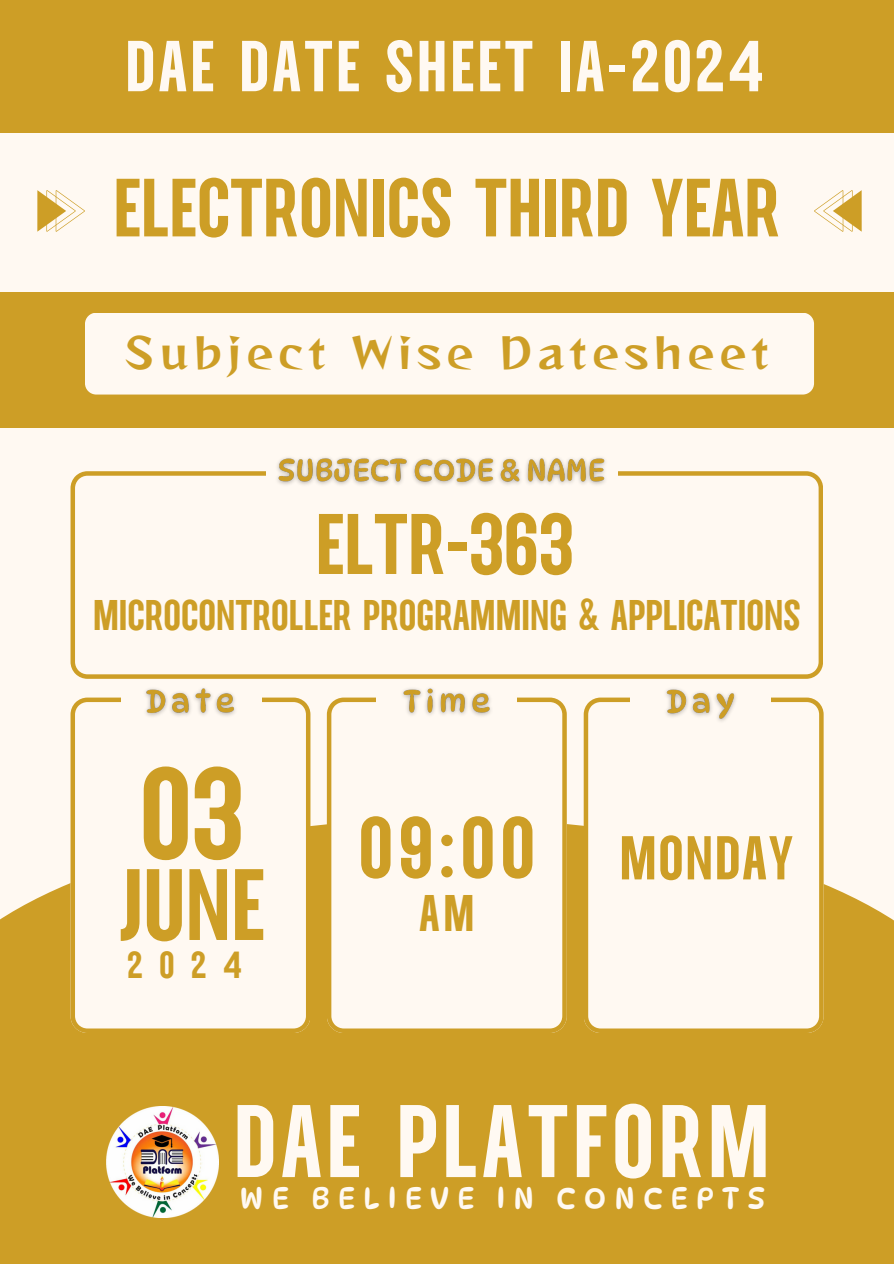
<style>
.page{position:relative;width:894px;height:1264px;background:#fff}
.page>*{position:absolute;margin:0;border:0;box-sizing:border-box;transform-origin:0 0}
.t1{font:700 112.5px "TS Damassans";color:#cd9e26}
.t2{font:700 90px "TS Damassans";letter-spacing:.045em;color:#fff9f2}
.t3{font:700 88.5px "TS Damassans";color:#cd9e26}
.t4{font:700 75px "TS Damassans";color:#cd9e26}
.t5{font:700 72px "TS Damassans";color:#cd9e26}
.t6{font:700 63px "TS Damassans";letter-spacing:.045em;color:#fff9f2}
.t7{font:700 54px "TS Damassans";letter-spacing:.03em;color:#cd9e26}
.t8{font:700 45px "TS Damassans";color:#cd9e26}
.t9{font:42px "Reggae One";letter-spacing:.13em;color:#cd9e26}
.t10{font:700 37.5px "TS Damassans";color:#cd9e26}
.t11{font:700 33px "TS Damassans";color:#cd9e26}
.t12{font:30px "Dyna Puff";letter-spacing:.27em;color:#fff9f2}
</style>
<div class="page">
<div style="left:0;top:0;width:893px;height:1263px;background:#fff9f2"></div>
<div style="left:0;top:292px;width:893px;height:135px;background:#cd9e26"></div>
<div style="left:85px;top:313px;width:728px;height:81px;background:#fff9f2;border-radius:11px"></div>
<svg style="left:70px;top:471px;width:752px;height:207px"></svg>
<div style="left:0;top:818px;width:893px;height:445px;background:#cd9e26"></div>
<svg style="left:70px;top:697px;width:240px;height:335px"></svg>
<svg style="left:37px;top:190px;width:48px;height:42px"></svg>
<div style="left:0;top:0;width:893px;height:132px;background:#cd9e26"></div>
<svg style="left:814px;top:190px;width:47px;height:42px"></svg>
<img style="left:107px;top:1106px;width:111px;height:111px">
<div style="left:121px;top:688px;width:141px;height:54px;background:#fff9f2"></div>
<img style="left:145px;top:688px;width:90px;height:28px">
<svg style="left:327px;top:697px;width:239px;height:335px"></svg>
<div style="left:376px;top:684px;width:141px;height:54px;background:#fff9f2"></div>
<img style="left:402px;top:688px;width:89px;height:28px">
<div style="left:266px;top:444px;width:351px;height:54px;background:#fff9f2"></div>
<img style="left:277px;top:457px;width:328px;height:28px">
<svg style="left:583px;top:697px;width:240px;height:335px"></svg>
<div style="left:630px;top:684px;width:140px;height:54px;background:#fff9f2"></div>
<img style="left:666px;top:688px;width:70px;height:33px">
<h2 class="t6" style="left:125px;top:22px;width:640px">DAE DATE SHEET IA-2024</h2>
<p class="t5" style="left:113px;top:157px;width:668px">ELECTRONICS THIRD YEAR</p>
<p class="t9" style="left:124px;top:320px;width:646px">Subject Wise Datesheet</p>
<p class="t4" style="left:315px;top:491px;width:260px">ELTR-363</p>
<p class="t10" style="left:93px;top:588px;width:709px">MICROCONTROLLER PROGRAMMING &amp; APPLICATIONS</p>
<p class="t1" style="left:140px;top:734px;width:105px">03</p>
<p class="t3" style="left:119px;top:842px;width:147px">JUNE</p>
<h1 class="t11" style="left:127px;top:941px;width:116px">2024</h1>
<h2 class="t4" style="left:359px;top:795px;width:177px">09:00</h2>
<p class="t8" style="left:419px;top:881px;width:57px">AM</p>
<h3 class="t7" style="left:619px;top:820px;width:175px">MONDAY</h3>
<h6 class="t2" style="left:233px;top:1078px;width:537px">DAE PLATFORM</h6>
<h5 class="t12" style="left:239px;top:1180px;width:527px">WE BELIEVE IN CONCEPTS</h5>
</div>
